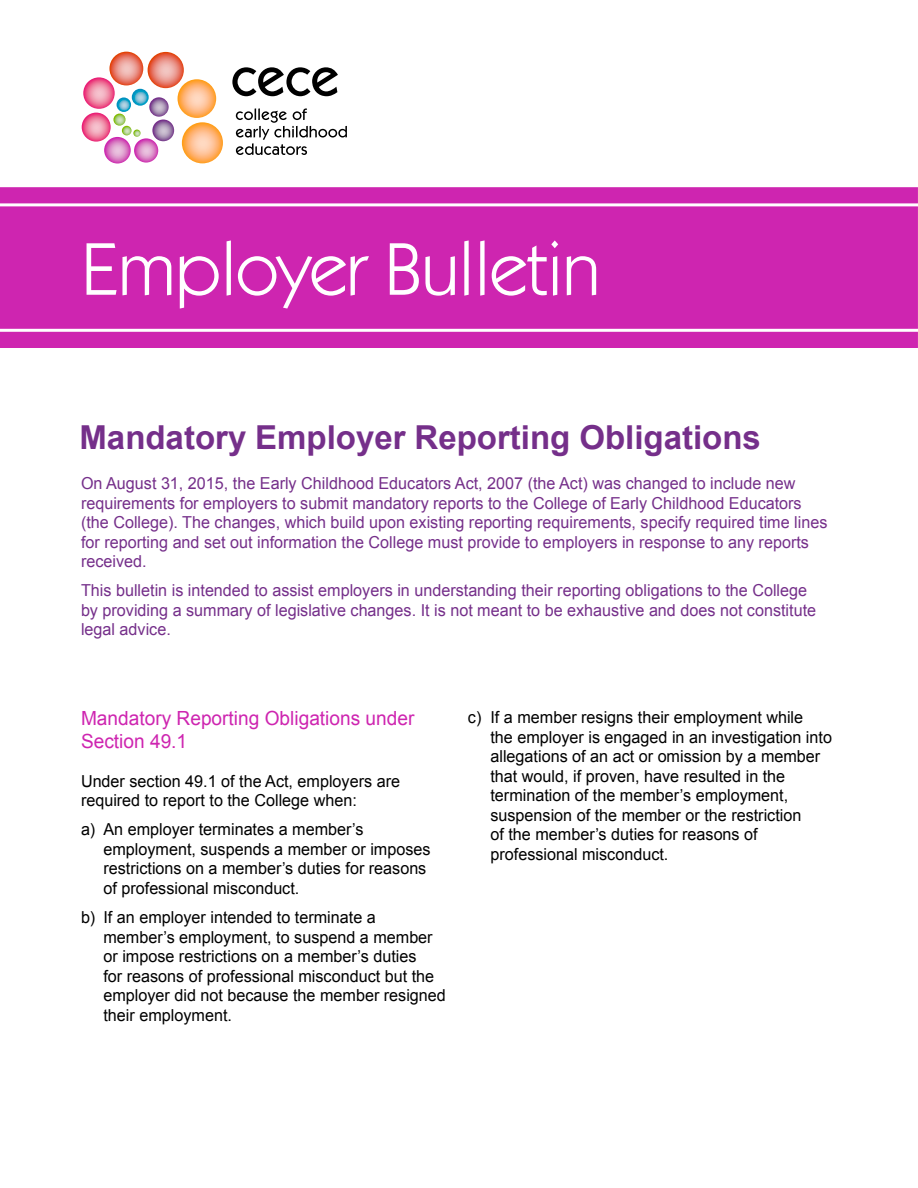
<style>
.page{position:relative;width:918px;height:1188px;background:#fff}
.page>*{position:absolute;margin:0;border:0;box-sizing:border-box;transform-origin:0 0}
.t1{font:75px "ITC Kabel Std";letter-spacing:-.01em;color:#fff}
.t2{font:700 33px "Arial";color:#752f8a}
.t3{font:19.5px/22.5px "Arial";color:#ce25b0}
.t4{font:16.5px/19.5px "Arial";color:#000}
.t5{font:16.5px/19.5px "Arial";color:#752f8a}
</style>
<div class="page">
<div style="left:1px;top:207px;width:916px;height:121px;background:#ce25b0"></div>
<div style="left:0;top:206px;width:918px;height:123px;border:2px solid #ce25b0"></div>
<div style="left:1px;top:188px;width:916px;height:15px;background:#ce25b0"></div>
<div style="left:0;top:187px;width:918px;height:16px;border:2px solid #ce25b0"></div>
<div style="left:1px;top:333px;width:916px;height:14px;background:#ce25b0"></div>
<div style="left:0;top:332px;width:918px;height:16px;border:2px solid #ce25b0"></div>
<svg style="left:148px;top:52px;width:36px;height:36px"></svg>
<svg style="left:178px;top:79px;width:38px;height:39px"></svg>
<svg style="left:182px;top:122px;width:41px;height:41px"></svg>
<svg style="left:109px;top:52px;width:34px;height:33px"></svg>
<svg style="left:83px;top:77px;width:32px;height:32px"></svg>
<svg style="left:82px;top:113px;width:29px;height:29px"></svg>
<svg style="left:104px;top:137px;width:27px;height:27px"></svg>
<svg style="left:134px;top:138px;width:24px;height:25px"></svg>
<svg style="left:152px;top:120px;width:22px;height:21px"></svg>
<svg style="left:149px;top:97px;width:20px;height:20px"></svg>
<svg style="left:132px;top:89px;width:17px;height:17px"></svg>
<svg style="left:117px;top:97px;width:14px;height:15px"></svg>
<svg style="left:113px;top:114px;width:28px;height:23px"></svg>
<svg style="left:232px;top:67px;width:106px;height:29px"></svg>
<svg style="left:236px;top:108px;width:111px;height:47px"></svg>
<h1 class="t1" style="left:81px;top:225px;width:521px">Employer Bulletin</h1>
<h2 class="t2" style="left:80px;top:415px;width:683px">Mandatory Employer Reporting Obligations</h2>
<p class="t5" style="left:81px;top:474px;width:748px">On August 31, 2015, the Early Childhood Educators Act, 2007 (the Act) was changed to include new requirements for employers to submit mandatory reports to the College of Early Childhood Educators (the College). The changes, which build upon existing reporting requirements, specify required time lines for reporting and set out information the College must provide to employers in response to any reports received.</p>
<p class="t5" style="left:81px;top:581px;width:737px">This bulletin is intended to assist employers in understanding their reporting obligations to the College by providing a summary of legislative changes. It is not meant to be exhaustive and does not constitute legal advice.</p>
<p class="t3" style="left:81px;top:707px;width:335px">Mandatory Reporting Obligations under<br>Section 49.1</p>
<p class="t4" style="left:81px;top:771px;width:321px">Under section 49.1 of the Act, employers are required to report to the College when:</p>
<p class="t4" style="left:103px;top:820px;width:329px;text-indent:-22px">a) An employer terminates a member’s employment, suspends a member or imposes restrictions on a member’s duties for reasons of professional misconduct.</p>
<p class="t4" style="left:103px;top:908px;width:344px;text-indent:-22px">b) If an employer intended to terminate a member’s employment, to suspend a member or impose restrictions on a member’s duties<br>for reasons of professional misconduct but the employer did not because the member resigned their employment.</p>
<p class="t4" style="left:490px;top:708px;width:343px;text-indent:-22px">c) If a member resigns their employment while<br>the employer is engaged in an investigation into allegations of an act or omission by a member that would, if proven, have resulted in the termination of the member’s employment, suspension of the member or the restriction<br>of the member’s duties for reasons of professional misconduct.</p>
</div>
